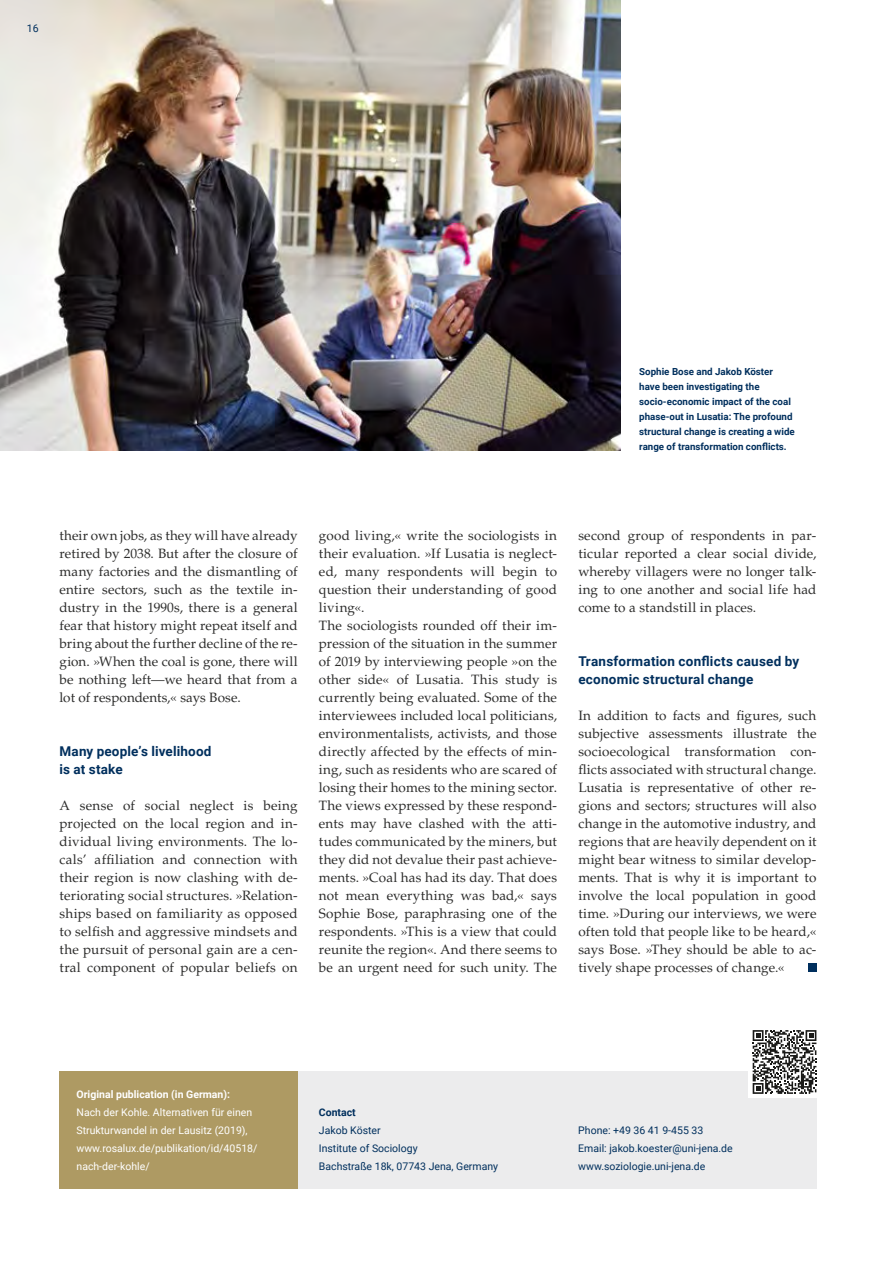
<style>
.page{position:relative;width:893px;height:1263px;background:#fff}
.page>*{position:absolute;margin:0;border:0;box-sizing:border-box;transform-origin:0 0}
.t1{font:13.5px/18px "Palatino LT Std";letter-spacing:.01em;color:#2c2c2b;text-align:justify}
.t2{font:700 13.5px/18px "Roboto";letter-spacing:.015em;color:#002f5d}
.t3{font:10.5px/18px "Roboto";color:#002f5d}
.t4{font:10.5px/18px "Roboto";color:#fff}
.t5{font:700 10.5px "Roboto";color:#fff}
.t6{font:700 10.5px "Roboto";color:#002f5d}
.t7{font:700 9.75px/15px "Roboto";color:#002f5d}
</style>
<div class="page">
<div style="left:808px;top:963px;width:8px;height:9px;background:#002f5d"></div>
<img style="left:0;top:0;width:621px;height:450px">
<div style="left:298px;top:1071px;width:518px;height:117px;background:#ececed"></div>
<div style="left:748px;top:1026px;width:73px;height:72px;background:#fff"></div>
<div style="left:60px;top:1071px;width:238px;height:117px;background:#ae9a63"></div>
<svg style="left:753px;top:1030px;width:63px;height:64px"></svg>
<p class="t3" style="left:27px;top:19px;width:13px">16</p>
<p class="t7" style="left:639px;top:364px;width:157px">Sophie Bose and Jakob Köster have been investigating the socio-economic impact of the coal phase-out in Lusatia: The profound structural change is creating a wide range of transformation conflicts.</p>
<p class="t1" style="left:60px;top:527px;width:240px">their own jobs, as they will have already retired by 2038. But after the closure of many factories and the dismantling of entire sectors, such as the textile in&shy;dustry in the 1990s, there is a general fear that history might repeat itself and bring about the further decline of the re&shy;gion. »When the coal is gone, there will be nothing left—we heard that from a lot of respondents,« says Bose.</p>
<p class="t2" style="left:60px;top:742px;width:153px">Many people’s livelihood is at stake</p>
<p class="t1" style="left:60px;top:797px;width:240px">A sense of social neglect is being projected on the local region and in&shy;dividual living environments. The lo&shy;cals’ affiliation and connection with their region is now clashing with de&shy;teriorating social structures. »Relation&shy;ships based on familiarity as opposed to selfish and aggressive mindsets and the pursuit of personal gain are a cen&shy;tral component of popular beliefs on</p>
<p class="t1" style="left:319px;top:527px;width:240px;text-align:left">good living,« write the sociologists in their evaluation. »If Lusatia is neglect&shy;ed, many respondents will begin to question their understanding of good living«.<br>The sociologists rounded off their im&shy;pression of the situation in the summer of 2019 by interviewing people »on the other side« of Lusatia. This study is currently being evaluated. Some of the interviewees included local politicians, environmentalists, activists, and those directly affected by the effects of min&shy;ing, such as residents who are scared of losing their homes to the mining sector.<br>The views expressed by these respond&shy;ents may have clashed with the atti&shy;tudes communicated by the miners, but they did not devalue their past achieve&shy;ments. »Coal has had its day. That does not mean everything was bad,« says Sophie Bose, paraphrasing one of the respondents. »This is a view that could reunite the region«. And there seems to be an urgent need for such unity. The</p>
<p class="t1" style="left:578px;top:526px;width:240px">second group of respondents in par&shy;ticular reported a clear social divide, whereby villagers were no longer talk&shy;ing to one another and social life had come to a standstill in places.</p>
<p class="t2" style="left:578px;top:651px;width:222px">Transformation conflicts caused by economic structural change</p>
<p class="t1" style="left:578px;top:706px;width:240px">In addition to facts and figures, such subjective assessments illustrate the socioecological transformation con&shy;flicts associated with structural change.<br>Lusatia is representative of other re&shy;gions and sectors; structures will also change in the automotive industry, and regions that are heavily dependent on it might bear witness to similar develop&shy;ments. That is why it is important to involve the local population in good time. »During our interviews, we were often told that people like to be heard,« says Bose. »They should be able to ac&shy;tively shape processes of change.«</p>
<p class="t5" style="left:77px;top:1087px;width:155px">Original publication (in German):</p>
<p class="t4" style="left:77px;top:1103px;width:182px">Nach der Kohle. Alternativen für einen Strukturwandel in der Lausitz (2019), www.rosalux.de/publikation/id/40518/ nach-der-kohle/</p>
<p class="t6" style="left:319px;top:1105px;width:38px">Contact</p>
<p class="t3" style="left:319px;top:1121px;width:181px">Jakob Köster<br>Institute of Sociology<br>Bachstraße 18k, 07743 Jena, Germany</p>
<p class="t3" style="left:578px;top:1121px;width:156px">Phone: +49 36 41 9-455 33<br>Email: jakob.koester@uni-jena.de www.soziologie.uni-jena.de</p>
</div>
